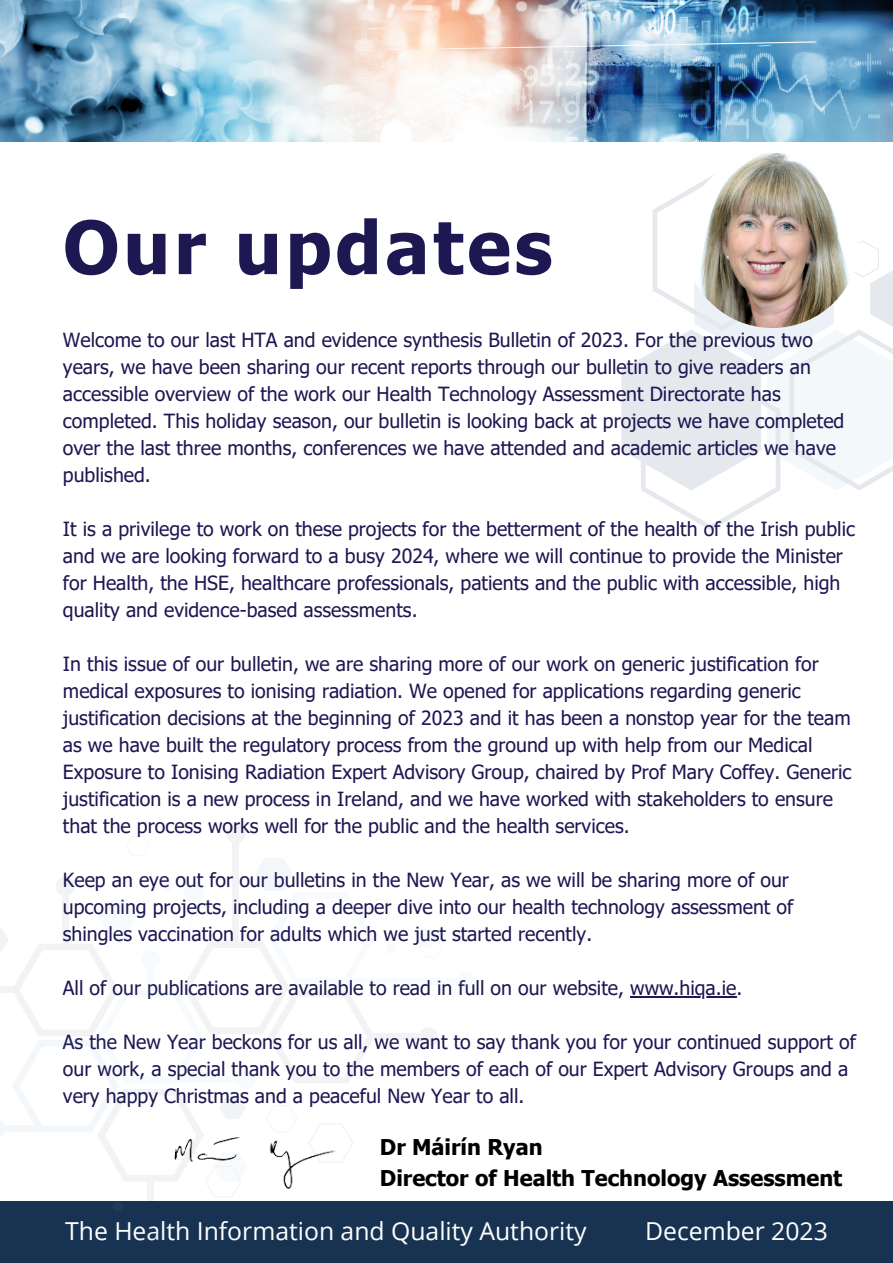
<style>
.page{position:relative;width:893px;height:1263px;background:#fff}
.page>*{position:absolute;margin:0;border:0;box-sizing:border-box;transform-origin:0 0}
.t1{font:700 73.5px "Tahoma";letter-spacing:.05em;color:#1d1752}
.t2{font:24.75px "Open Sans";color:#fff}
.t3{font:700 21.75px "Tahoma";color:#000}
.t4{font:19.5px/27px "Tahoma";color:#1d1752}
</style>
<div class="page">
<div style="left:0;top:1201px;width:893px;height:62px;background:#183352"></div>
<svg style="left:621px;top:175px;width:272px;height:355px"></svg>
<img style="left:0;top:0;width:893px;height:142px">
<hr style="left:630px;top:996px;width:106px;height:2px;background:#1d1752">
<div style="left:346px;top:978px;width:120px;height:6px;background:#f8fbfd"></div>
<div style="left:455px;top:971px;width:20px;height:20px;background:#f8fbfd;border-radius:50%"></div>
<div style="left:371px;top:1033px;width:58px;height:7px;background:#f1f3f4"></div>
<div style="left:419px;top:1027px;width:19px;height:19px;background:#f1f3f4;border-radius:50%"></div>
<div style="left:226px;top:824px;width:20px;height:19px;background:#f1f3f4;border-radius:50%"></div>
<svg style="left:420px;top:937px;width:17px;height:9px"></svg>
<svg style="left:0;top:842px;width:372px;height:359px"></svg>
<img style="left:684px;top:153px;width:176px;height:175px;border-radius:50%">
<img style="left:154px;top:1127px;width:186px;height:70px">
<p class="t1" style="left:63px;top:201px;width:491px">Our updates</p>
<p class="t4" style="left:63px;top:326px;width:783px">Welcome to our last HTA and evidence synthesis Bulletin of 2023. For the previous two years, we have been sharing our recent reports through our bulletin to give readers an accessible overview of the work our Health Technology Assessment Directorate has completed. This holiday season, our bulletin is looking back at projects we have completed over the last three months, conferences we have attended and academic articles we have published.</p>
<p class="t4" style="left:63px;top:515px;width:793px">It is a privilege to work on these projects for the betterment of the health of the Irish public and we are looking forward to a busy 2024, where we will continue to provide the Minister for Health, the HSE, healthcare professionals, patients and the public with accessible, high quality and evidence-based assessments.</p>
<p class="t4" style="left:63px;top:650px;width:790px">In this issue of our bulletin, we are sharing more of our work on generic justification for medical exposures to ionising radiation. We opened for applications regarding generic justification decisions at the beginning of 2023 and it has been a nonstop year for the team as we have built the regulatory process from the ground up with help from our Medical Exposure to Ionising Radiation Expert Advisory Group, chaired by Prof Mary Coffey. Generic justification is a new process in Ireland, and we have worked with stakeholders to ensure that the process works well for the public and the health services.</p>
<p class="t4" style="left:63px;top:866px;width:732px">Keep an eye out for our bulletins in the New Year, as we will be sharing more of our upcoming projects, including a deeper dive into our health technology assessment of shingles vaccination for adults which we just started recently.</p>
<p class="t4" style="left:63px;top:974px;width:681px">All of our publications are available to read in full on our website, www.hiqa.ie.</p>
<p class="t4" style="left:63px;top:1028px;width:794px">As the New Year beckons for us all, we want to say thank you for your continued support of our work, a special thank you to the members of each of our Expert Advisory Groups and a very happy Christmas and a peaceful New Year to all.</p>
<p class="t3" style="left:380px;top:1133px;width:164px">Dr Máirín Ryan</p>
<p class="t3" style="left:380px;top:1164px;width:464px">Director of Health Technology Assessment</p>
<p class="t2" style="left:65px;top:1213px;width:523px">The Health Information and Quality Authority</p>
<p class="t2" style="left:645px;top:1213px;width:184px">December 2023</p>
</div>
